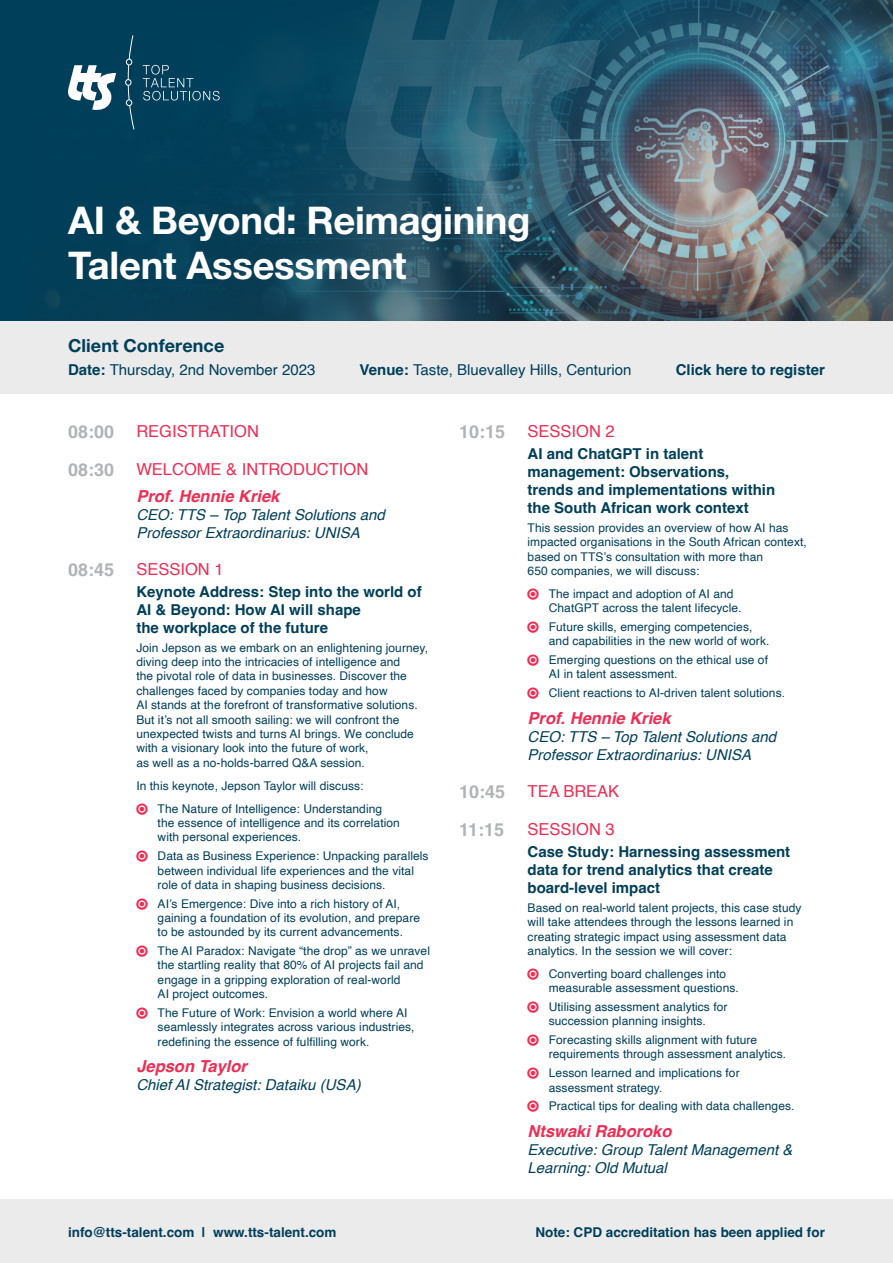
<style>
.page{position:relative;width:893px;height:1263px;background:#fff}
.page>*{position:absolute;margin:0;border:0;box-sizing:border-box;transform-origin:0 0}
.t1{font:700 38.25px/45.9px "Helvetica Neue LT Std";letter-spacing:-.01em;color:#fff}
.t2{font:700 18px "Helvetica Neue LT Std";letter-spacing:.005em;color:#003f5a}
.t3{font:700 18px "Helvetica";color:#b1b4b6}
.t4{font:16.5px/26.5px "Helvetica";color:#ee2c54}
.t5{font:italic 700 16.5px "Helvetica";color:#ee2c54}
.t6{font:700 15px/18px "Helvetica";color:#003f5a}
.t7{font:italic 15px/18px "Helvetica";color:#003f5a}
.t8{font:15px "Helvetica";color:#003f5a}
.t9{font:700 13.5px "Helvetica";color:#003f5a}
.t10{font:12px/14.4px "Helvetica";letter-spacing:.005em;color:#003f5a}
.s1{font-weight:700}
.s2{font-weight:700;font-size:18px;color:#b1b4b6}
.s3{font-weight:700;font-style:italic}
</style>
<div class="page">
<div style="left:0;top:0;width:893px;height:321px;background:#003f5a"></div>
<img style="left:45px;top:0;width:848px;height:321px">
<svg style="left:125px;top:35px;width:9px;height:94px"></svg>
<svg style="left:66px;top:65px;width:50px;height:48px"></svg>
<svg style="left:143px;top:65px;width:77px;height:36px"></svg>
<div style="left:0;top:1200px;width:893px;height:63px;background:#ebebec"></div>
<svg style="left:335px;top:0;width:266px;height:231px;background:#25596f"></svg>
<div style="left:0;top:321px;width:893px;height:72px;background:#ebebec"></div>
<h1 class="t1" style="left:68px;top:196px;width:464px">AI &amp; Beyond: Reimagining<br>Talent Assessment</h1>
<h2 class="t2" style="left:68px;top:334px;width:158px">Client Conference</h2>
<p class="t8" style="left:68px;top:359px;width:249px"><span class="s1">Date:</span> Thursday, 2nd November 2023</p>
<p class="t8" style="left:360px;top:359px;width:273px"><span class="s1">Venue:</span> Taste, Bluevalley Hills, Centurion</p>
<p class="t6" style="left:676px;top:363px;width:151px">Click here to register</p>
<h3 class="t4" style="left:68px;top:418px;width:192px"><span class="s2">08:00</span> REGISTRATION</h3>
<h3 class="t4" style="left:136px;top:456px;width:233px;text-indent:-68px"><span class="s2">08:30</span> WELCOME &amp; INTRODUCTION<br><span class="s3">Prof. Hennie Kriek</span></h3>
<p class="t7" style="left:136px;top:506px;width:250px">CEO: TTS – Top Talent Solutions and<br>Professor Extraordinarius: UNISA</p>
<h3 class="t4" style="left:68px;top:556px;width:157px"><span class="s2">08:45</span> SESSION 1</h3>
<p class="t6" style="left:136px;top:584px;width:287px">Keynote Address: Step into the world of<br>AI &amp; Beyond: How AI will shape<br>the workplace of the future</p>
<p class="t10" style="left:136px;top:641px;width:293px">Join Jepson as we embark on an enlightening journey, diving deep into the intricacies of intelligence and<br>the pivotal role of data in businesses. Discover the challenges faced by companies today and how<br>AI stands at the forefront of transformative solutions.<br>But it’s not all smooth sailing: we will confront the unexpected twists and turns AI brings. We conclude with a visionary look into the future of work,<br>as well as a no-holds-barred Q&amp;A session.</p>
<p class="t10" style="left:158px;top:774px;width:226px;line-height:23px;text-indent:-21px">In this keynote, Jepson Taylor will discuss:<br>The Nature of Intelligence: Understanding</p>
<p class="t10" style="left:158px;top:816px;width:244px">the essence of intelligence and its correlation with personal experiences.</p>
<p class="t10" style="left:158px;top:849px;width:272px">Data as Business Experience: Unpacking parallels between individual life experiences and the vital role of data in shaping business decisions.</p>
<p class="t10" style="left:158px;top:896px;width:264px">AI’s Emergence: Dive into a rich history of AI, gaining a foundation of its evolution, and prepare to be astounded by its current advancements.</p>
<p class="t10" style="left:158px;top:944px;width:274px">The AI Paradox: Navigate “the drop” as we unravel the startling reality that 80% of AI projects fail and engage in a gripping exploration of real-world<br>AI project outcomes.</p>
<p class="t10" style="left:158px;top:1006px;width:258px">The Future of Work: Envision a world where AI seamlessly integrates across various industries, redefining the essence of fulfilling work.</p>
<h3 class="t5" style="left:136px;top:1056px;width:112px">Jepson Taylor</h3>
<p class="t7" style="left:136px;top:1076px;width:226px">Chief AI Strategist: Dataiku (USA)</p>
<h3 class="t4" style="left:459px;top:418px;width:157px"><span class="s2">10:15</span> SESSION 2</h3>
<p class="t6" style="left:528px;top:446px;width:249px">AI and ChatGPT in talent management: Observations, trends and implementations within the South African work context</p>
<p class="t10" style="left:528px;top:521px;width:281px">This session provides an overview of how AI has impacted organisations in the South African context, based on TTS’s consultation with more than<br>650 companies, we will discuss:</p>
<p class="t10" style="left:549px;top:587px;width:194px">The impact and adoption of AI and<br>ChatGPT across the talent lifecycle.</p>
<p class="t10" style="left:549px;top:620px;width:222px">Future skills, emerging competencies, and capabilities in the new world of work.</p>
<p class="t10" style="left:549px;top:653px;width:221px">Emerging questions on the ethical use of<br>AI in talent assessment.</p>
<p class="t10" style="left:549px;top:686px;width:238px">Client reactions to AI-driven talent solutions.</p>
<h3 class="t5" style="left:528px;top:708px;width:145px">Prof. Hennie Kriek</h3>
<p class="t7" style="left:528px;top:728px;width:250px">CEO: TTS – Top Talent Solutions and<br>Professor Extraordinarius: UNISA</p>
<h3 class="t4" style="left:459px;top:778px;width:162px"><span class="s2">10:45</span> TEA BREAK</h3>
<h2 class="t3" style="left:459px;top:819px;width:47px">11:15</h2>
<h3 class="t4" style="left:528px;top:816px;width:89px">SESSION 3</h3>
<p class="t6" style="left:528px;top:844px;width:264px">Case Study: Harnessing assessment data for trend analytics that create board-level impact</p>
<p class="t10" style="left:528px;top:901px;width:275px">Based on real-world talent projects, this case study will take attendees through the lessons learned in creating strategic impact using assessment data analytics. In the session we will cover:</p>
<p class="t10" style="left:549px;top:967px;width:191px">Converting board challenges into measurable assessment questions.</p>
<p class="t10" style="left:549px;top:1000px;width:180px">Utilising assessment analytics for succession planning insights.</p>
<p class="t10" style="left:549px;top:1033px;width:239px">Forecasting skills alignment with future requirements through assessment analytics.</p>
<p class="t10" style="left:549px;top:1066px;width:192px">Lesson learned and implications for assessment strategy.</p>
<p class="t10" style="left:549px;top:1099px;width:247px">Practical tips for dealing with data challenges.</p>
<h3 class="t5" style="left:528px;top:1121px;width:145px">Ntswaki Raboroko</h3>
<p class="t7" style="left:528px;top:1141px;width:266px">Executive: Group Talent Management &amp;<br>Learning: Old Mutual</p>
<p class="t9" style="left:68px;top:1223px;width:270px">info@tts-talent.com | www.tts-talent.com</p>
<p class="t9" style="left:535px;top:1223px;width:291px">Note: CPD accreditation has been applied for</p>
</div>
